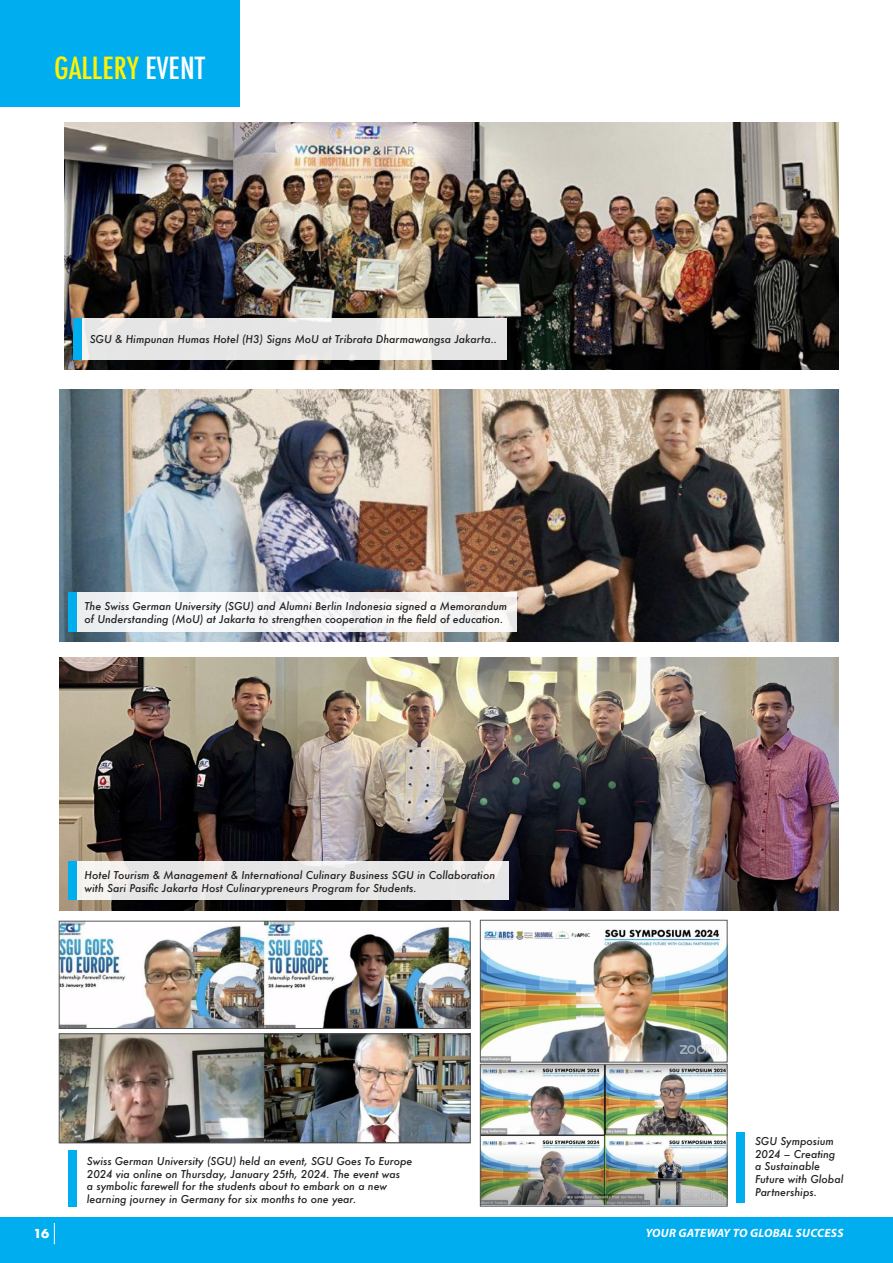
<style>
.page{position:relative;width:893px;height:1263px;background:#fff}
.page>*{position:absolute;margin:0;border:0;box-sizing:border-box;transform-origin:0 0}
.t1{font:500 condensed 29.7px "Futura";color:#fff101;scale:1.06 1}
.t2{font:italic 700 12px "Myriad Pro";letter-spacing:.02em;color:#fff}
.t3{font:500 condensed 12px "Futura";color:#fff}
.t4{font:700 12px "Futura";color:#fff}
.t5{font:italic 500 10.5px/12.6px "Futura";color:#231f20}
.s1{color:#fff}
</style>
<div class="page">
<img style="left:59px;top:389px;width:780px;height:253px">
<img style="left:64px;top:122px;width:775px;height:247px">
<div style="left:0;top:1218px;width:893px;height:45px;background:#00aeef"></div>
<svg style="left:54px;top:1223px;width:1px;height:21px"></svg>
<div style="left:0;top:0;width:239px;height:106px;background:#00aeef"></div>
<div style="left:68px;top:592px;width:9px;height:39px;background:#00aeef"></div>
<div style="left:77px;top:592px;width:439px;height:39px;background:linear-gradient(to right,#f2f6f8,#f6f4f3)"></div>
<div style="left:73px;top:318px;width:9px;height:41px;background:#00aeef"></div>
<svg style="left:82px;top:318px;width:425px;height:41px;background:#e8e8e7"></svg>
<img style="left:61px;top:923px;width:407px;height:103px">
<div style="left:59px;top:921px;width:411px;height:107px;border:1px solid #57585a"></div>
<img style="left:59px;top:657px;width:780px;height:253px">
<div style="left:68px;top:862px;width:9px;height:38px;background:#00aeef"></div>
<div style="left:77px;top:862px;width:431px;height:38px;background:linear-gradient(to right,#ebeae9,#e4e4e5)"></div>
<div style="left:68px;top:1150px;width:9px;height:57px;background:#00aeef"></div>
<img style="left:482px;top:929px;width:243px;height:131px">
<div style="left:480px;top:920px;width:247px;height:142px;border:1px solid #57585a"></div>
<img style="left:482px;top:1066px;width:243px;height:138px">
<div style="left:480px;top:1064px;width:247px;height:142px;border:1px solid #57585a"></div>
<div style="left:736px;top:1132px;width:9px;height:71px;background:#00aeef"></div>
<img style="left:61px;top:1036px;width:407px;height:105px">
<div style="left:59px;top:1034px;width:411px;height:109px;border:1px solid #57585a"></div>
<p class="t1" style="left:54px;top:49px;width:144px">GALLERY <span class="s1">EVENT</span></p>
<p class="t5" style="left:90px;top:333px;width:409px">SGU &amp; Himpunan Humas Hotel (H3) Signs MoU at Tribrata Dharmawangsa Jakarta..</p>
<p class="t5" style="left:85px;top:600px;width:424px">The Swiss German University (SGU) and Alumni Berlin Indonesia signed a Memorandum of Understanding (MoU) at Jakarta to strengthen cooperation in the field of education.</p>
<p class="t5" style="left:85px;top:869px;width:412px">Hotel Tourism &amp; Management &amp; International Culinary Business SGU in Collaboration with Sari Pasific Jakarta Host Culinarypreneurs Program for Students.</p>
<p class="t5" style="left:87px;top:1155px;width:327px">Swiss German University (SGU) held an event, SGU Goes To Europe 2024 via online on Thursday, January 25th, 2024. The event was<br>a symbolic farewell for the students about to embark on a new learning journey in Germany for six months to one year.</p>
<p class="t5" style="left:755px;top:1135px;width:90px">SGU Symposium<br>2024 – Creating a Sustainable<br>Future with Global<br>Partnerships.</p>
<p class="t4" style="left:34px;top:1225px;width:17px">16</p>
<p class="t3" style="left:638px;top:1225px;width:138px">YOUR GATEW Y TO GLOBAL SUCCESS</p>
<p class="t2" style="left:646px;top:1225px;width:199px">YOUR GATEWAY TO GLOBAL SUCCESS</p>
</div>
